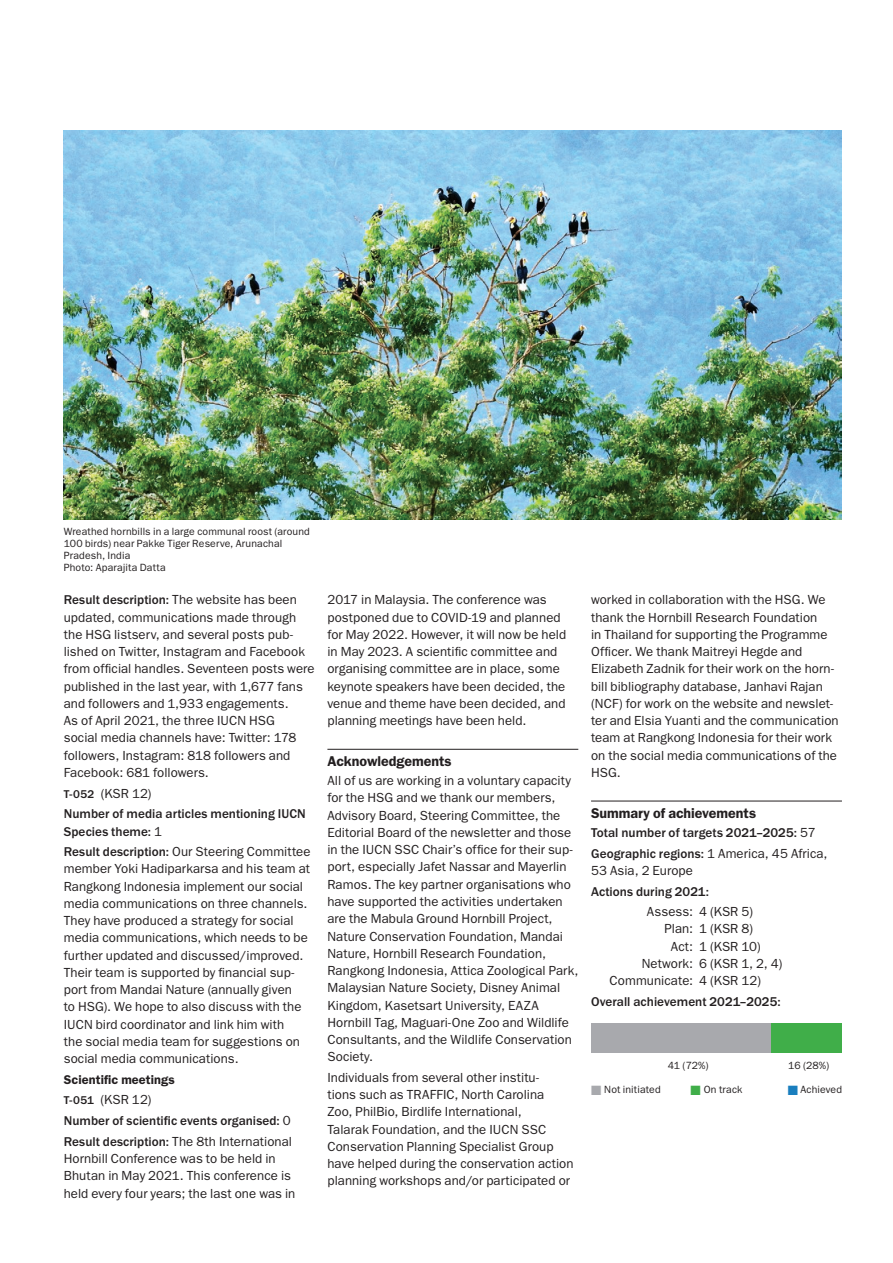
<style>
.page{position:relative;width:893px;height:1263px;background:#fff}
.page>*{position:absolute;margin:0;border:0;box-sizing:border-box;transform-origin:0 0}
.t1{font:600 14.25px "ITC Franklin Gothic Std";color:#231f20}
.t2{font:13.2px/17.2px "ITC Franklin Gothic Std";letter-spacing:.005em;color:#231f20}
.t3{font:500 13.2px/20.7px "ITC Franklin Gothic Std";color:#231f20}
.t4{font:600 12.75px "ITC Franklin Gothic Std";letter-spacing:.005em;color:#231f20}
.t5{font:10.5px/12px "ITC Franklin Gothic Std";letter-spacing:.01em;color:#231f20}
.s1{font-weight:500}
.s2{font-size:11.7px}
.s3{font-weight:400}
.s4{color:#a8a9ad}
.s5{color:#40ae49}
.s6{color:#197ebe}
</style>
<div class="page">
<hr style="left:327px;top:749px;width:251px;height:1px;background:#231f20">
<hr style="left:591px;top:801px;width:251px;height:1px;background:#231f20">
<div style="left:591px;top:1023px;width:185px;height:30px;background:#a8a9ad"></div>
<div style="left:772px;top:1023px;width:70px;height:30px;background:#40ae49"></div>
<img style="left:64px;top:131px;width:778px;height:389px">
<p class="t5" style="left:64px;top:526px;width:248px">Wreathed hornbills in a large communal roost (around 100 birds) near Pakke Tiger Reserve, Arunachal Pradesh, India<br>Photo: Aparajita Datta</p>
<p class="t2" style="left:64px;top:591px;width:252px"><span class="s1">Result description:</span> The website has been updated, communications made through the HSG listserv, and several posts pub&shy;lished on Twitter, Instagram and Facebook from official handles. Seventeen posts were published in the last year, with 1,677 fans and followers and 1,933 engagements.<br>As of April 2021, the three IUCN HSG<br>social media channels have: Twitter: 178 followers, Instagram: 818 followers and Facebook: 681 followers.</p>
<p class="t3" style="left:64px;top:783px;width:244px"><span class="s2">T-052</span> <span class="s3">(KSR 12)<br></span>Number of media articles mentioning IUCN</p>
<p class="t3" style="left:64px;top:821px;width:248px">Species theme: <span class="s3">1<br></span>Result description: <span class="s3">Our Steering Committee</span></p>
<p class="t2" style="left:64px;top:860px;width:248px">member Yoki Hadiparkarsa and his team at Rangkong Indonesia implement our social media communications on three channels.<br>They have produced a strategy for social media communications, which needs to be further updated and discussed/improved.<br>Their team is supported by financial sup&shy;port from Mandai Nature (annually given<br>to HSG). We hope to also discuss with the IUCN bird coordinator and link him with<br>the social media team for suggestions on social media communications.</p>
<p class="t4" style="left:64px;top:1072px;width:112px">Scientific meetings</p>
<p class="t3" style="left:64px;top:1090px;width:230px"><span class="s2">T-051</span> <span class="s3">(KSR 12)<br></span>Number of scientific events organised: <span class="s3">0<br></span>Result description: <span class="s3">The 8th International</span></p>
<p class="t2" style="left:64px;top:1150px;width:233px">Hornbill Conference was to be held in<br>Bhutan in May 2021. This conference is held every four years; the last one was in</p>
<p class="t2" style="left:327px;top:591px;width:240px">2017 in Malaysia. The conference was postponed due to COVID-19 and planned for May 2022. However, it will now be held in May 2023. A scientific committee and organising committee are in place, some keynote speakers have been decided, the venue and theme have been decided, and planning meetings have been held.</p>
<p class="t1" style="left:327px;top:753px;width:126px">Acknowledgements</p>
<p class="t2" style="left:327px;top:772px;width:252px">All of us are working in a voluntary capacity for the HSG and we thank our members, Advisory Board, Steering Committee, the Editorial Board of the newsletter and those in the IUCN SSC Chair’s office for their sup&shy;port, especially Jafet Nassar and Mayerlin Ramos. The key partner organisations who have supported the activities undertaken are the Mabula Ground Hornbill Project, Nature Conservation Foundation, Mandai Nature, Hornbill Research Foundation, Rangkong Indonesia, Attica Zoological Park, Malaysian Nature Society, Disney Animal Kingdom, Kasetsart University, EAZA Hornbill Tag, Maguari-One Zoo and Wildlife Consultants, and the Wildlife Conservation Society.</p>
<p class="t2" style="left:327px;top:1069px;width:248px">Individuals from several other institu-<br>tions such as TRAFFIC, North Carolina<br>Zoo, PhilBio, Birdlife International,<br>Talarak Foundation, and the IUCN SSC Conservation Planning Specialist Group have helped during the conservation action planning workshops and/or participated or</p>
<p class="t2" style="left:591px;top:591px;width:249px">worked in collaboration with the HSG. We thank the Hornbill Research Foundation<br>in Thailand for supporting the Programme Officer. We thank Maitreyi Hegde and Elizabeth Zadnik for their work on the horn&shy;bill bibliography database, Janhavi Rajan (NCF) for work on the website and newslet&shy;ter and Elsia Yuanti and the communication team at Rangkong Indonesia for their work on the social media communications of the HSG.</p>
<p class="t1" style="left:591px;top:805px;width:167px">Summary of achievements</p>
<p class="t3" style="left:591px;top:822px;width:238px">Total number of targets 2021–2025: <span class="s3">57<br></span>Geographic regions: <span class="s3">1 America, 45 Africa,</span></p>
<p class="t2" style="left:591px;top:862px;width:104px">53 Asia, 2 Europe</p>
<p class="t3" style="left:591px;top:881px;width:119px">Actions during 2021:</p>
<p class="t2" style="left:647px;top:903px;width:108px">Assess: 4 (KSR 5)</p>
<p class="t2" style="left:665px;top:920px;width:90px">Plan: 1 (KSR 8)</p>
<p class="t2" style="left:671px;top:938px;width:91px">Act: 1 (KSR 10)</p>
<p class="t2" style="left:642px;top:955px;width:142px">Network: 6 (KSR 1, 2, 4)</p>
<p class="t2" style="left:610px;top:972px;width:153px">Communicate: 4 (KSR 12)</p>
<p class="t3" style="left:591px;top:991px;width:191px">Overall achievement 2021–2025:</p>
<p class="t5" style="left:668px;top:1059px;width:42px">41 (72%)</p>
<p class="t5" style="left:788px;top:1059px;width:43px">16 (28%)</p>
<p class="t5" style="left:591px;top:1084px;width:71px"><span class="s4">■</span> Not initiated</p>
<p class="t5" style="left:691px;top:1084px;width:53px"><span class="s5">■</span> On track</p>
<p class="t5" style="left:788px;top:1084px;width:56px"><span class="s6">■</span> Achieved</p>
</div>
